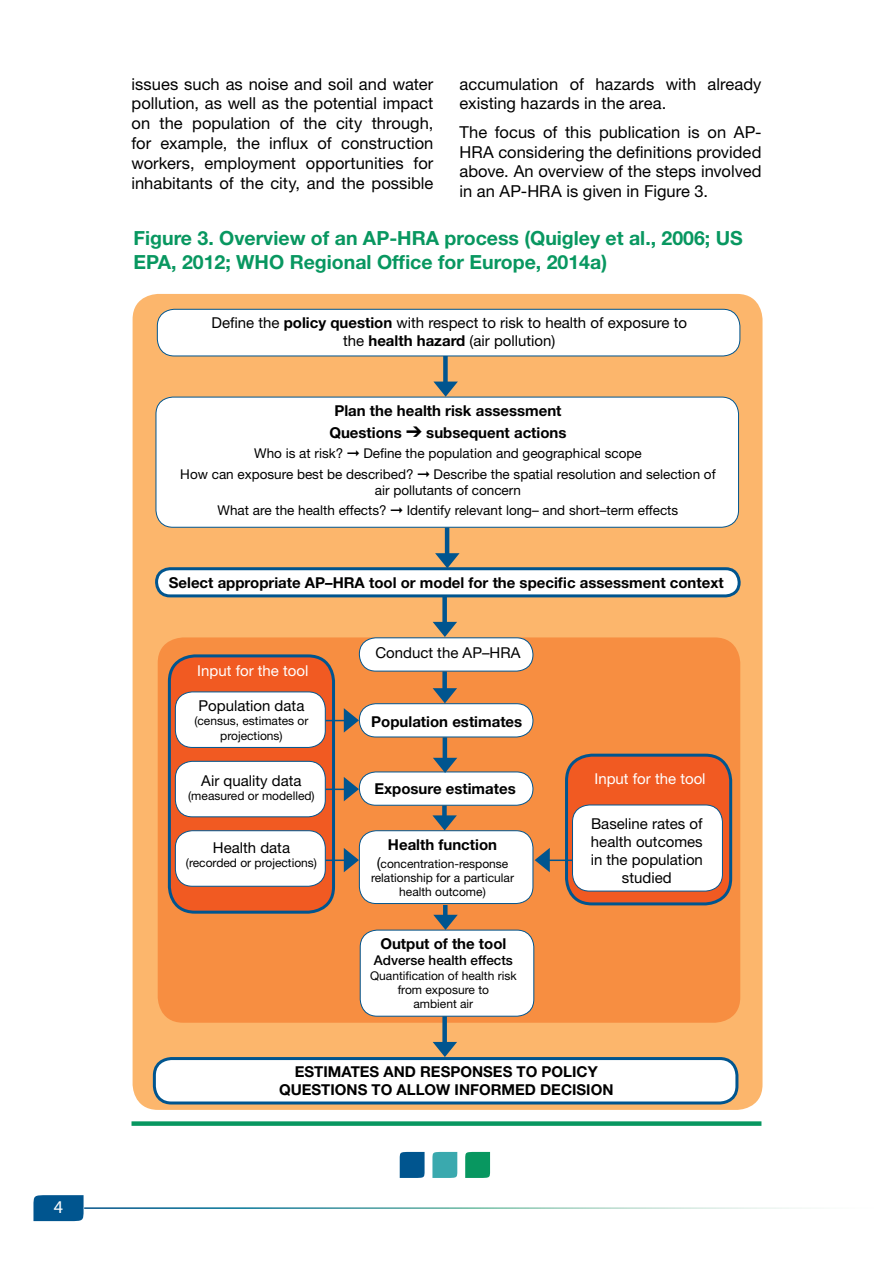
<style>
.page{position:relative;width:893px;height:1263px;background:#fff}
.page>*{position:absolute;margin:0;border:0;box-sizing:border-box;transform-origin:0 0}
.t1{font:700 19.5px/23.4px "Helvetica Neue LT Std";color:#089760}
.t2{font:18px "Myriad Pro";color:#fff}
.t3{font:16.5px/19.8px "Helvetica Neue LT Std";color:#000;text-align:justify}
.t4{font:700 15px/21.6px "Helvetica Neue LT Std";color:#000;text-align:center}
.t5{font:15px/18px "Helvetica Neue LT Std";color:#000;text-align:center}
.t6{font:15px "Helvetica Neue LT Std";color:#fff}
.t7{font:13.5px/20.4px "Helvetica Neue LT Std";color:#000;text-align:center}
.t8{font:500 13.5px "Helvetica Neue LT Std";color:#000}
.t9{font:12px/14.4px "Helvetica Neue LT Std";color:#000;text-align:center}
.s1{font-weight:700}
.s2{font-size:15px}
</style>
<div class="page">
<svg style="left:33px;top:1195px;width:51px;height:26px"></svg>
<div style="left:132px;top:1121px;width:629px;height:5px;background:#089760"></div>
<div style="left:133px;top:294px;width:629px;height:816px;background:#fcb66c;border-radius:26px"></div>
<div style="left:158px;top:637px;width:582px;height:386px;background:#f78e41;border-radius:26px"></div>
<div style="left:157px;top:309px;width:583px;height:47px;background:#fff;border-radius:17px"></div>
<div style="left:157px;top:309px;width:583px;height:47px;border:1px solid #00558f;border-radius:17px"></div>
<svg style="left:433px;top:382px;width:25px;height:15px"></svg>
<div style="left:443px;top:356px;width:5px;height:36px;background:#00558f"></div>
<div style="left:156px;top:397px;width:582px;height:130px;background:#fff;border-radius:17px"></div>
<div style="left:156px;top:397px;width:583px;height:131px;border:1px solid #00558f;border-radius:17px"></div>
<svg style="left:435px;top:553px;width:25px;height:14px"></svg>
<hr style="left:445px;top:528px;width:4px;height:36px;background:#00558f">
<div style="left:157px;top:569px;width:582px;height:27px;background:#fff;border-radius:14px"></div>
<div style="left:155px;top:567px;width:586px;height:30px;border:3px solid #00558f;border-radius:14px"></div>
<svg style="left:433px;top:622px;width:24px;height:15px"></svg>
<div style="left:442px;top:596px;width:5px;height:36px;background:#00558f"></div>
<div style="left:169px;top:656px;width:165px;height:256px;background:#f15a22;border-radius:26px"></div>
<div style="left:168px;top:654px;width:167px;height:260px;border:3px solid #00558f;border-radius:26px"></div>
<div style="left:359px;top:638px;width:174px;height:33px;background:#fff;border-radius:16px"></div>
<div style="left:359px;top:637px;width:174px;height:34px;border:1px solid #00558f;border-radius:16px"></div>
<div style="left:175px;top:692px;width:150px;height:55px;background:#fff;border-radius:17px"></div>
<div style="left:175px;top:691px;width:151px;height:57px;border:1px solid #00558f;border-radius:17px"></div>
<div style="left:175px;top:761px;width:150px;height:56px;background:#fff;border-radius:17px"></div>
<div style="left:175px;top:761px;width:151px;height:56px;border:1px solid #00558f;border-radius:17px"></div>
<div style="left:175px;top:831px;width:150px;height:55px;background:#fff;border-radius:17px"></div>
<div style="left:175px;top:830px;width:151px;height:57px;border:1px solid #00558f;border-radius:17px"></div>
<svg style="left:433px;top:688px;width:24px;height:15px"></svg>
<div style="left:442px;top:671px;width:5px;height:28px;background:#00558f"></div>
<div style="left:359px;top:704px;width:174px;height:33px;background:#fff;border-radius:16px"></div>
<div style="left:359px;top:703px;width:174px;height:34px;border:1px solid #00558f;border-radius:16px"></div>
<div style="left:359px;top:772px;width:174px;height:33px;background:#fff;border-radius:16px"></div>
<div style="left:359px;top:771px;width:174px;height:35px;border:1px solid #00558f;border-radius:16px"></div>
<div style="left:359px;top:831px;width:174px;height:72px;background:#fff;border-radius:17px"></div>
<div style="left:359px;top:830px;width:174px;height:74px;border:1px solid #00558f;border-radius:17px"></div>
<svg style="left:326px;top:708px;width:33px;height:25px"></svg>
<svg style="left:344px;top:777px;width:15px;height:24px"></svg>
<hr style="left:326px;top:788px;width:28px;height:2px;background:#00558f">
<svg style="left:344px;top:848px;width:15px;height:24px"></svg>
<hr style="left:326px;top:859px;width:28px;height:2px;background:#00558f">
<svg style="left:433px;top:758px;width:24px;height:15px"></svg>
<hr style="left:443px;top:737px;width:4px;height:31px;background:#00558f">
<svg style="left:432px;top:815px;width:25px;height:15px"></svg>
<div style="left:442px;top:806px;width:5px;height:20px;background:#00558f"></div>
<div style="left:566px;top:755px;width:165px;height:149px;background:#f15a22;border-radius:26px"></div>
<div style="left:565px;top:754px;width:167px;height:151px;border:3px solid #00558f;border-radius:26px"></div>
<div style="left:572px;top:805px;width:150px;height:86px;background:#fff;border-radius:17px"></div>
<div style="left:572px;top:805px;width:151px;height:86px;border:1px solid #00558f;border-radius:17px"></div>
<svg style="left:535px;top:848px;width:15px;height:24px"></svg>
<hr style="left:539px;top:859px;width:33px;height:2px;background:#00558f">
<div style="left:360px;top:930px;width:174px;height:86px;background:#fff;border-radius:17px"></div>
<div style="left:360px;top:930px;width:174px;height:86px;border:1px solid #00558f;border-radius:17px"></div>
<svg style="left:433px;top:915px;width:25px;height:15px"></svg>
<div style="left:443px;top:905px;width:5px;height:20px;background:#00558f"></div>
<svg style="left:433px;top:1042px;width:24px;height:15px"></svg>
<div style="left:442px;top:1016px;width:5px;height:36px;background:#00558f"></div>
<div style="left:154px;top:1058px;width:583px;height:45px;background:#fff;border-radius:17px"></div>
<div style="left:153px;top:1057px;width:585px;height:47px;border:3px solid #00558f;border-radius:17px"></div>
<svg style="left:400px;top:1152px;width:25px;height:26px"></svg>
<svg style="left:432px;top:1152px;width:25px;height:26px"></svg>
<svg style="left:465px;top:1152px;width:25px;height:26px"></svg>
<p class="t2" style="left:54px;top:1195px;width:11px">4</p>
<p class="t3" style="left:460px;top:74px;width:303px">accumulation of hazards with already existing hazards in the area.</p>
<p class="t3" style="left:460px;top:122px;width:303px">The focus of this publication is on AP-HRA considering the definitions provided above. An overview of the steps involved in an AP-HRA is given in Figure 3.</p>
<p class="t3" style="left:132px;top:74px;width:303px">issues such as noise and soil and water pollution, as well as the potential impact on the population of the city through, for example, the influx of construction workers, employment opportunities for inhabitants of the city, and the possible</p>
<p class="t1" style="left:134px;top:226px;width:611px">Figure 3. Overview of an AP-HRA process (Quigley et al., 2006; US<br>EPA, 2012; WHO Regional Office for Europe, 2014a)</p>
<p class="t5" style="left:212px;top:314px;width:477px">Define the <span class="s1">policy question</span> with respect to risk to health of exposure to the <span class="s1">health hazard</span> (air pollution)</p>
<p class="t4" style="left:329px;top:400px;width:239px">Plan the health risk assessment<br>Questions ➔ subsequent actions</p>
<p class="t7" style="left:180px;top:443px;width:537px">Who is at risk? ➞ Define the population and geographical scope<br>How can exposure best be described? ➞ Describe the spatial resolution and selection of</p>
<p class="t7" style="left:218px;top:480px;width:462px">air pollutants of concern<br>What are the health effects? ➞ Identify relevant long– and short–term effects</p>
<p class="t4" style="left:169px;top:571px;width:556px">Select appropriate AP–HRA tool or model for the specific assessment context</p>
<p class="t6" style="left:197px;top:662px;width:113px">Input for the tool</p>
<p class="t5" style="left:199px;top:696px;width:107px">Population data</p>
<p class="t9" style="left:194px;top:714px;width:116px">(census, estimates or projections)</p>
<p class="t5" style="left:201px;top:771px;width:102px">Air quality data</p>
<p class="t9" style="left:188px;top:788px;width:128px">(measured or modelled)</p>
<p class="t5" style="left:213px;top:838px;width:79px">Health data</p>
<p class="t9" style="left:186px;top:856px;width:133px">(recorded or projections)</p>
<p class="t5" style="left:375px;top:643px;width:147px">Conduct the AP–HRA</p>
<p class="t4" style="left:371px;top:711px;width:153px">Population estimates</p>
<p class="t4" style="left:374px;top:778px;width:143px">Exposure estimates</p>
<p class="t4" style="left:388px;top:833px;width:111px">Health function</p>
<p class="t9" style="left:371px;top:856px;width:144px"><span class="s2">(</span>concentration-response relationship for a particular health outcome)</p>
<p class="t4" style="left:380px;top:932px;width:128px">Output of the tool</p>
<p class="t8" style="left:374px;top:952px;width:141px">Adverse health effects</p>
<p class="t9" style="left:370px;top:968px;width:148px">Quantification of health risk from exposure to<br>ambient air</p>
<p class="t6" style="left:594px;top:770px;width:113px">Input for the tool</p>
<p class="t5" style="left:591px;top:815px;width:114px">Baseline rates of health outcomes in the population studied</p>
<p class="t4" style="left:279px;top:1062px;width:336px;line-height:18px">ESTIMATES AND RESPONSES TO POLICY<br>QUESTIONS TO ALLOW INFORMED DECISION</p>
</div>
